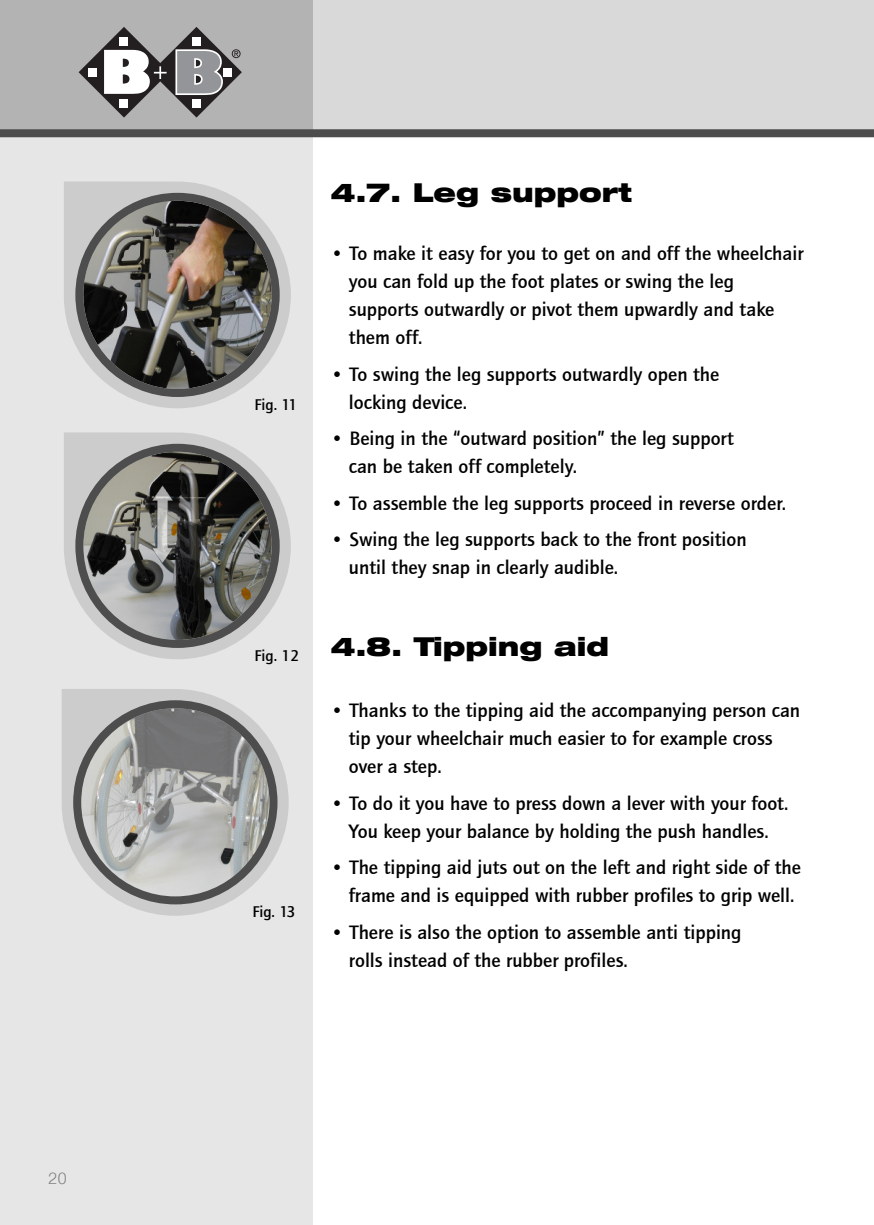
<style>
.page{position:relative;width:874px;height:1225px;background:#fff}
.page>*{position:absolute;margin:0;border:0;box-sizing:border-box;transform-origin:0 0}
.t1{font:900 expanded 26px "Helvetica Neue";color:#000}
.t2{font:500 20px/28px "Quay Sans";color:#000}
.t3{font:500 16px "Quay Sans";letter-spacing:-.005em;color:#000}
.t4{font:300 16px "Helvetica";color:#808080}
</style>
<div class="page">
<div style="left:0;top:133px;width:312px;height:1092px;background:#e6e6e6"></div>
<svg style="left:62px;top:689px;width:226px;height:226px"></svg>
<div style="left:312px;top:0;width:561px;height:133px;background:#d9d9d9"></div>
<div style="left:0;top:0;width:312px;height:133px;background:#b3b3b3"></div>
<div style="left:0;top:129px;width:873px;height:8px;background:#4d4d4d"></div>
<svg style="left:79px;top:27px;width:163px;height:91px"></svg>
<svg style="left:64px;top:181px;width:227px;height:227px"></svg>
<svg style="left:75px;top:193px;width:204px;height:204px;background:#76736e"></svg>
<svg style="left:64px;top:432px;width:227px;height:227px"></svg>
<svg style="left:75px;top:444px;width:204px;height:204px;background:#7a7a77"></svg>
<svg style="left:73px;top:700px;width:204px;height:204px;background:#a6a7a6"></svg>
<p class="t4" style="left:48px;top:1171px;width:20px">20</p>
<p class="t3" style="left:254px;top:397px;width:44px">Fig. 11</p>
<p class="t3" style="left:254px;top:648px;width:46px">Fig. 12</p>
<p class="t3" style="left:252px;top:905px;width:45px">Fig. 13</p>
<h1 class="t1" style="left:330px;top:183px;width:303px">4.7. Leg support</h1>
<p class="t2" style="left:349px;top:241px;width:456px;text-indent:-18px">• To make it easy for you to get on and off the wheelchair you can fold up the foot plates or swing the leg supports outwardly or pivot them upwardly and take them off.</p>
<p class="t2" style="left:349px;top:362px;width:372px;text-indent:-18px">• To swing the leg supports outwardly open the locking device.</p>
<p class="t2" style="left:349px;top:426px;width:386px;text-indent:-18px">• Being in the “outward position” the leg support can be taken off completely.</p>
<p class="t2" style="left:330px;top:491px;width:457px">• To assemble the leg supports proceed in reverse order.</p>
<p class="t2" style="left:349px;top:527px;width:399px;text-indent:-18px">• Swing the leg supports back to the front position until they snap in clearly audible.</p>
<h1 class="t1" style="left:330px;top:636px;width:280px">4.8. Tipping aid</h1>
<p class="t2" style="left:349px;top:698px;width:452px;text-indent:-18px">• Thanks to the tipping aid the accompanying person can tip your wheelchair much easier to for example cross over a step.</p>
<p class="t2" style="left:330px;top:790px;width:459px;text-align:center">• To do it you have to press down a lever with your foot.<br>You keep your balance by holding the push handles.</p>
<p class="t2" style="left:330px;top:855px;width:471px;text-align:center">• The tipping aid juts out on the left and right side of the frame and is equipped with rubber profiles to grip well.</p>
<p class="t2" style="left:349px;top:919px;width:394px;text-indent:-18px">• There is also the option to assemble anti tipping rolls instead of the rubber profiles.</p>
</div>
